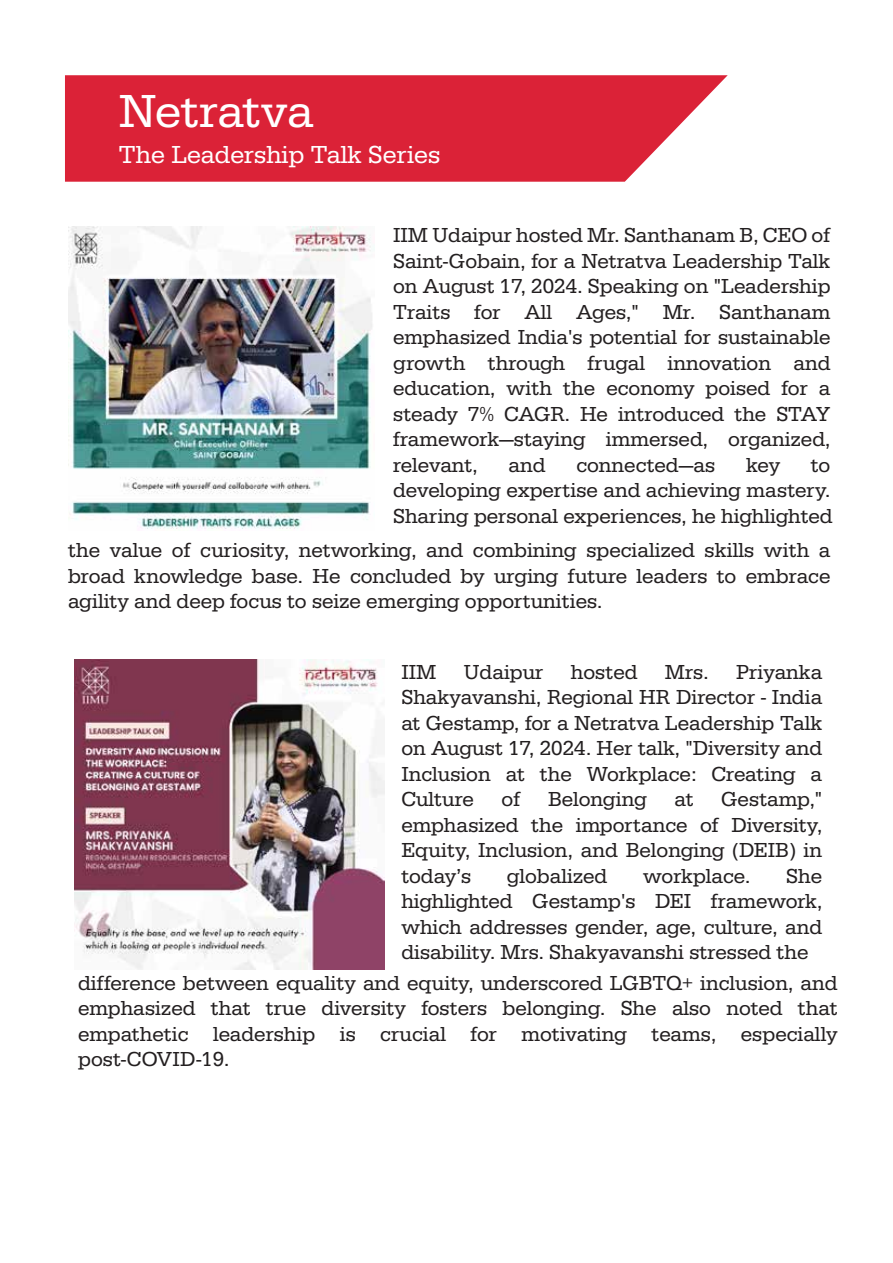
<style>
.page{position:relative;width:893px;height:1263px;background:#fff}
.page>*{position:absolute;margin:0;border:0;box-sizing:border-box;transform-origin:0 0}
.t1{font:48px "Serifa";letter-spacing:-.005em;color:#fff}
.t2{font:25.5px "Serifa";color:#fff}
.t3{font:21px/25.5px "Serifa";color:#231f20;text-align:justify}
</style>
<div class="page">
<svg style="left:65px;top:75px;width:663px;height:107px;background:#dd3145"></svg>
<img style="left:68px;top:227px;width:304px;height:302px">
<img style="left:75px;top:660px;width:310px;height:310px">
<h1 class="t1" style="left:119px;top:84px;width:196px">Netratva</h1>
<p class="t2" style="left:119px;top:141px;width:323px">The Leadership Talk Series</p>
<p class="t3" style="left:393px;top:223px;width:439px">IIM Udaipur hosted Mr. Santhanam B, CEO of Saint-Gobain, for a Netratva Leadership Talk on August 17, 2024. Speaking on "Leadership Traits for All Ages," Mr. Santhanam emphasized India's potential for sustainable growth through frugal innovation and education, with the economy poised for a steady 7% CAGR. He introduced the STAY framework—staying immersed, organized, relevant,</p>
<p class="t3" style="left:509px;top:452px;width:39px">and</p>
<p class="t3" style="left:576px;top:452px;width:140px">connected—as</p>
<p class="t3" style="left:746px;top:452px;width:36px">key</p>
<p class="t3" style="left:393px;top:452px;width:441px;text-indent:418px">to developing expertise and achieving mastery.<br>Sharing personal experiences, he highlighted</p>
<p class="t3" style="left:68px;top:538px;width:764px">the value of curiosity, networking, and combining specialized skills with a broad knowledge base. He concluded by urging future leaders to embrace agility and deep focus to seize emerging opportunities.</p>
<p class="t3" style="left:401px;top:659px;width:37px">IIM</p>
<p class="t3" style="left:464px;top:659px;width:81px">Udaipur</p>
<p class="t3" style="left:571px;top:659px;width:68px">hosted</p>
<p class="t3" style="left:665px;top:659px;width:45px">Mrs.</p>
<p class="t3" style="left:401px;top:659px;width:422px;text-indent:335px">Priyanka Shakyavanshi, Regional HR Director - India at Gestamp, for a Netratva Leadership Talk on August 17, 2024. Her talk, "Diversity and Inclusion at the Workplace: Creating a Culture</p>
<p class="t3" style="left:401px;top:787px;width:422px;text-indent:320px">Gestamp," emphasized the importance of Diversity, Equity, Inclusion, and Belonging (DEIB) in today’s</p>
<p class="t3" style="left:502px;top:787px;width:20px">of</p>
<p class="t3" style="left:548px;top:787px;width:100px">Belonging</p>
<p class="t3" style="left:675px;top:787px;width:20px">at</p>
<p class="t3" style="left:401px;top:863px;width:422px;text-indent:385px">She highlighted Gestamp's DEI framework, which addresses gender, age, culture, and disability. Mrs. Shakyavanshi stressed the</p>
<p class="t3" style="left:507px;top:863px;width:102px">globalized</p>
<p class="t3" style="left:643px;top:863px;width:109px">workplace.</p>
<p class="t3" style="left:78px;top:970px;width:761px">difference between equality and equity, underscored LGBTQ+ inclusion, and emphasized that true diversity fosters belonging. She also noted that empathetic leadership is crucial for motivating teams, especially post-COVID-19.</p>
</div>
